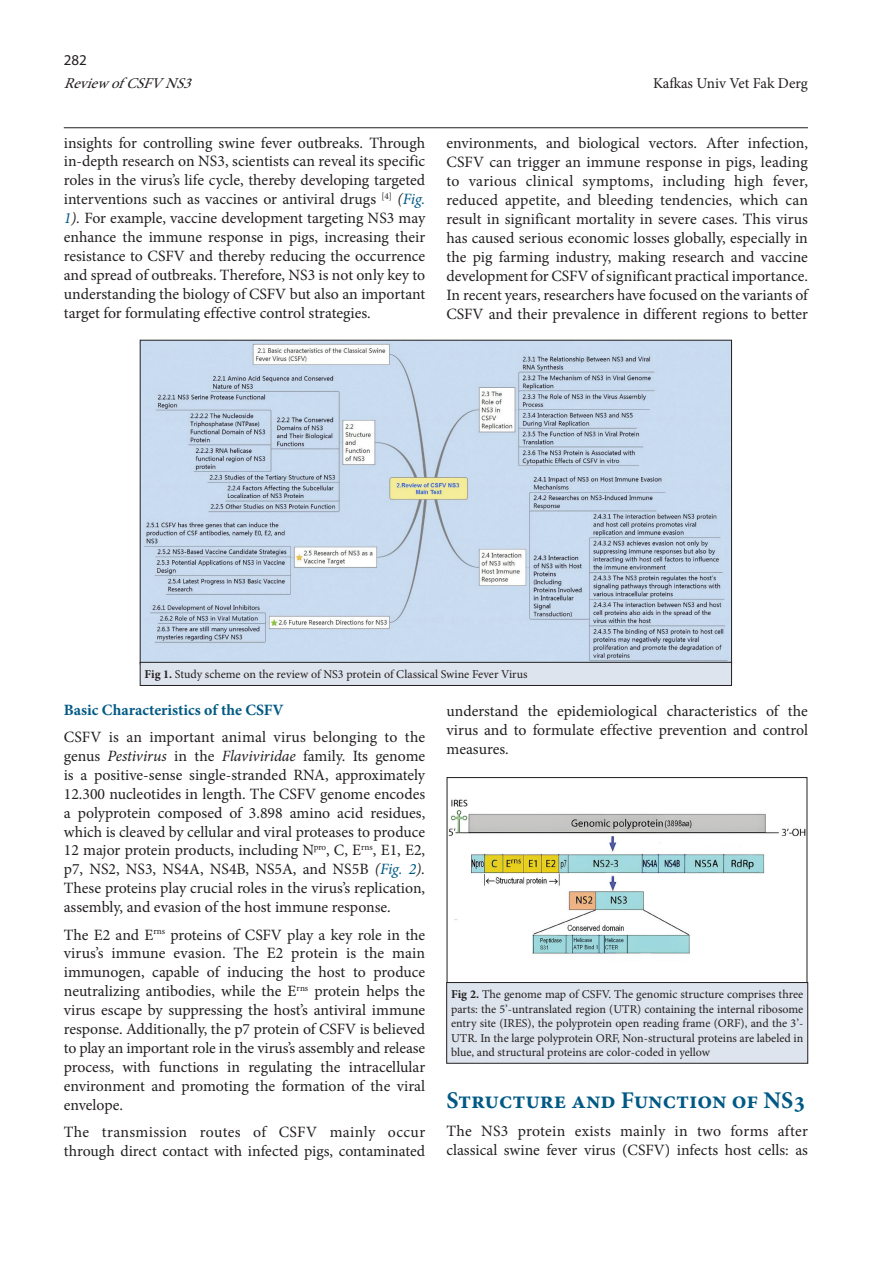
<style>
.page{position:relative;width:893px;height:1263px;background:#fff}
.page>*{position:absolute;margin:0;border:0;box-sizing:border-box;transform-origin:0 0}
.t1{font:700 24px "Minion Pro";color:#005984}
.t2{font:15.75px/18.9px "Minion Pro";color:#231f20;text-align:justify}
.t3{font:700 15.75px "Minion Pro";color:#005984}
.t4{font:15px "Minion Pro";letter-spacing:-.005em;color:#231f20}
.t5{font:italic 15px "Minion Pro";color:#231f20}
.t6{font:15px "Myriad Pro";color:#231f20}
.t7{font:12px/14.4px "Minion Pro";color:#231f20;text-align:justify}
.s1{font-style:italic}
.s2{font-style:italic;color:#005984}
.s3{font-weight:700}
</style>
<div class="page">
<hr style="left:64px;top:127px;width:744px;height:1px;background:#231f20">
<img style="left:449px;top:799px;width:356px;height:155px">
<div style="left:447px;top:777px;width:360px;height:207px;border:1px solid #231f20"></div>
<div style="left:447px;top:982px;width:361px;height:81px;background:#dee4ed"></div>
<div style="left:446px;top:982px;width:362px;height:81px;border:1px solid #231f20"></div>
<img style="left:142px;top:342px;width:588px;height:320px">
<div style="left:140px;top:662px;width:591px;height:23px;background:#dee4ed"></div>
<div style="left:140px;top:662px;width:592px;height:24px;border:1px solid #231f20"></div>
<p class="t6" style="left:64px;top:51px;width:25px">282</p>
<p class="t5" style="left:64px;top:74px;width:135px">Reviewof CSFVNS3</p>
<p class="t4" style="left:653px;top:74px;width:156px">Kafkas Univ Vet Fak Derg</p>
<p class="t2" style="left:64px;top:133px;width:363px">insights for controlling swine fever outbreaks. Through in-depth research on NS3, scientists can reveal its specific roles in the virus’s life cycle, thereby developing targeted interventions such as vaccines or antiviral drugs <sup>[4]</sup> <span class="s1">(</span><span class="s2">Fig.<br>1</span><span class="s1">).</span> For example, vaccine development targeting NS3 may enhance the immune response in pigs, increasing their resistance to CSFV and thereby reducing the occurrence and spread of outbreaks. Therefore, NS3 is not only key to understanding the biology of CSFV but also an important target for formulating effective control strategies.</p>
<p class="t2" style="left:446px;top:133px;width:363px">environments, and biological vectors. After infection, CSFV can trigger an immune response in pigs, leading to various clinical symptoms, including high fever, reduced appetite, and bleeding tendencies, which can result in significant mortality in severe cases. This virus has caused serious economic losses globally, especially in the pig farming industry, making research and vaccine development for CSFV of significant practical importance.<br>In recent years, researchers have focused on the variants of CSFV and their prevalence in different regions to better</p>
<p class="t7" style="left:145px;top:667px;width:384px"><span class="s3">Fig 1.</span> Study scheme on the review of NS3 protein of Classical Swine Fever Virus</p>
<p class="t3" style="left:64px;top:698px;width:221px">Basic Characteristics of the CSFV</p>
<p class="t2" style="left:64px;top:728px;width:363px">CSFV is an important animal virus belonging to the genus <span class="s1">Pestivirus</span> in the <span class="s1">Flaviviridae</span> family. Its genome is a positive-sense single-stranded RNA, approximately 12.300 nucleotides in length. The CSFV genome encodes a polyprotein composed of 3.898 amino acid residues, which is cleaved by cellular and viral proteases to produce 12 major protein products, including N<sup>pro</sup>, C, E<sup>rns</sup>, E1, E2, p7, NS2, NS3, NS4A, NS4B, NS5A, and NS5B <span class="s1">(</span><span class="s2">Fig. 2</span><span class="s1">).<br></span>These proteins play crucial roles in the virus’s replication, assembly, and evasion of the host immune response.</p>
<p class="t2" style="left:64px;top:925px;width:363px">The E2 and E<sup>rns</sup> proteins of CSFV play a key role in the virus’s immune evasion. The E2 protein is the main immunogen, capable of inducing the host to produce neutralizing antibodies, while the E<sup>rns</sup> protein helps the virus escape by suppressing the host’s antiviral immune response. Additionally, the p7 protein of CSFV is believed to play an important role in the virus’s assembly and release process, with functions in regulating the intracellular environment and promoting the formation of the viral envelope.</p>
<p class="t2" style="left:64px;top:1123px;width:363px">The transmission routes of CSFV mainly occur through direct contact with infected pigs, contaminated</p>
<p class="t2" style="left:446px;top:701px;width:363px">understand the epidemiological characteristics of the virus and to formulate effective prevention and control measures.</p>
<p class="t7" style="left:451px;top:987px;width:354px"><span class="s3">Fig 2.</span> The genome map of CSFV. The genomic structure comprises three parts: the 5’-untranslated region (UTR) containing the internal ribosome entry site (IRES), the polyprotein open reading frame (ORF), and the 3’- UTR. In the large polyprotein ORF, Non-structural proteins are labeled in blue, and structural proteins are color-coded in yellow</p>
<h1 class="t1" style="left:446px;top:1083px;width:361px">Structure and Function of NS3</h1>
<p class="t2" style="left:446px;top:1121px;width:363px">The NS3 protein exists mainly in two forms after classical swine fever virus (CSFV) infects host cells: as</p>
</div>
